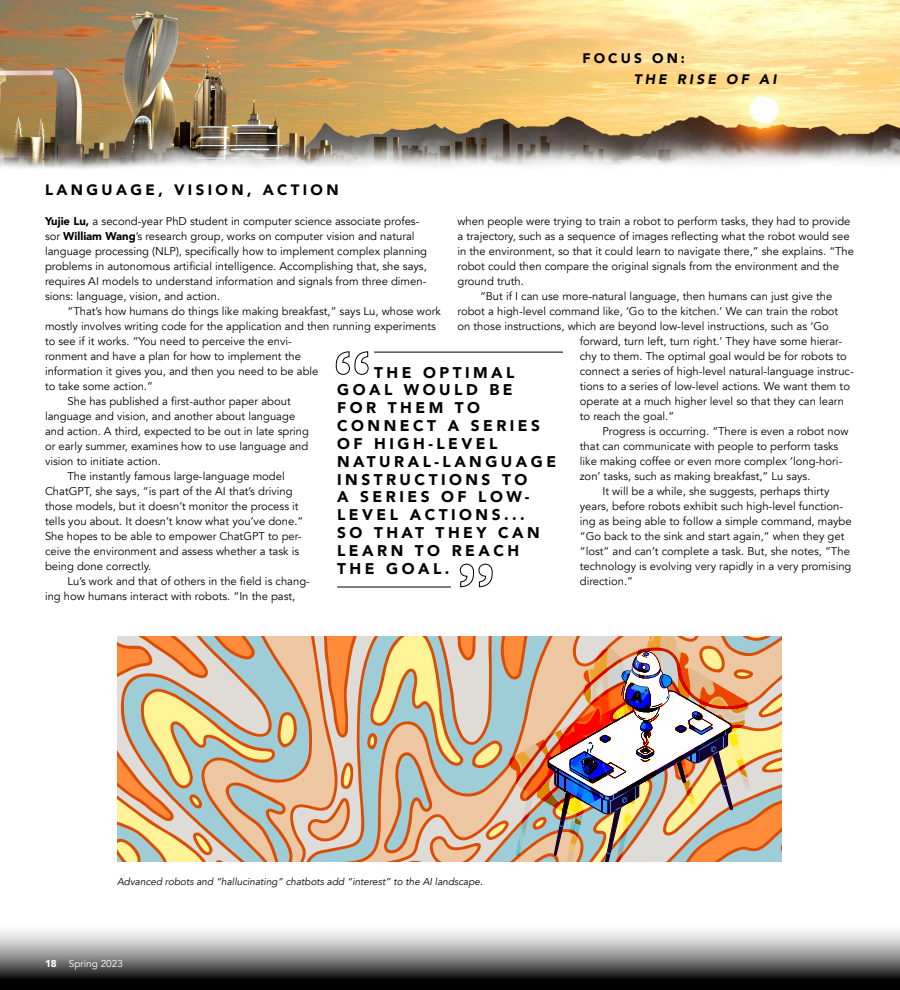
<style>
.page{position:relative;width:900px;height:990px;background:#fff}
.page>*{position:absolute;margin:0;border:0;box-sizing:border-box;transform-origin:0 0}
.t1{font:900 15.5px/17.9px "Avenir";letter-spacing:.225em;color:#000}
.t2{font:900 15px "Avenir";letter-spacing:.225em;color:#000}
.t3{font:italic 900 13.75px "Avenir";letter-spacing:.225em;color:#000}
.t4{font:900 13.75px "Avenir";letter-spacing:.225em;color:#000}
.t5{font:11.25px/15px "Avenir";color:#000}
.t6{font:italic 10px "Avenir";color:#000}
.t7{font:10px "Avenir";color:#fff}
.s1{font-weight:900}
</style>
<div class="page">
<img style="left:0;top:0;width:900px;height:169px">
<svg style="left:0;top:930px;width:900px;height:60px;background:#777"></svg>
<hr style="left:374px;top:352px;width:189px;height:1px;background:#000">
<hr style="left:337px;top:587px;width:114px;height:1px;background:#000">
<svg style="left:460px;top:563px;width:33px;height:25px"></svg>
<svg style="left:336px;top:351px;width:33px;height:24px"></svg>
<svg style="left:117px;top:636px;width:665px;height:225px;background:#d1b498"></svg>
<p class="t4" style="left:582px;top:46px;width:104px">FOCUS ON:</p>
<p class="t3" style="left:634px;top:68px;width:144px">THE RISE OF AI</p>
<h2 class="t2" style="left:45px;top:177px;width:295px">LANGUAGE, VISION, ACTION</h2>
<p class="t5" style="left:45px;top:214px;width:384px"><span class="s1">Yujie Lu,</span> a second-year PhD student in computer science associate profes&shy;sor <span class="s1">William Wang</span>’s research group, works on computer vision and natural language processing (NLP), specifically how to implement complex planning problems in autonomous artificial intelligence. Accomplishing that, she says, requires AI models to understand information and signals from three dimen&shy;sions: language, vision, and action.</p>
<p class="t5" style="left:68px;top:304px;width:375px">“That’s how humans do things like making breakfast,” says Lu, whose work</p>
<p class="t5" style="left:45px;top:319px;width:392px">mostly involves writing code for the application and then running experiments</p>
<p class="t5" style="left:45px;top:334px;width:248px">to see if it works. “You need to perceive the envi-</p>
<p class="t5" style="left:45px;top:349px;width:258px">ronment and have a plan for how to implement the</p>
<p class="t5" style="left:45px;top:364px;width:275px">information it gives you, and then you need to be able</p>
<p class="t5" style="left:45px;top:379px;width:109px">to take some action.”</p>
<p class="t5" style="left:68px;top:394px;width:225px">She has published a first-author paper about</p>
<p class="t5" style="left:45px;top:409px;width:252px">language and vision, and another about language</p>
<p class="t5" style="left:45px;top:424px;width:265px">and action. A third, expected to be out in late spring</p>
<p class="t5" style="left:45px;top:439px;width:265px">or early summer, examines how to use language and</p>
<p class="t5" style="left:45px;top:454px;width:117px">vision to initiate action.</p>
<p class="t5" style="left:68px;top:469px;width:219px">The instantly famous large-language model</p>
<p class="t5" style="left:45px;top:484px;width:249px">ChatGPT, she says, “is part of the AI that’s driving</p>
<p class="t5" style="left:45px;top:499px;width:255px">those models, but it doesn’t monitor the process it</p>
<p class="t5" style="left:45px;top:514px;width:260px">tells you about. It doesn’t know what you’ve done.”</p>
<p class="t5" style="left:45px;top:529px;width:258px">She hopes to be able to empower ChatGPT to per-</p>
<p class="t5" style="left:45px;top:544px;width:256px">ceive the environment and assess whether a task is</p>
<p class="t5" style="left:45px;top:559px;width:108px">being done correctly.</p>
<p class="t5" style="left:68px;top:574px;width:244px">Lu’s work and that of others in the field is chang-</p>
<p class="t5" style="left:45px;top:589px;width:252px">ing how humans interact with robots. “In the past,</p>
<p class="t5" style="left:458px;top:214px;width:395px">when people were trying to train a robot to perform tasks, they had to provide</p>
<p class="t5" style="left:458px;top:229px;width:394px">a trajectory, such as a sequence of images reflecting what the robot would see</p>
<p class="t5" style="left:458px;top:244px;width:398px">in the environment, so that it could learn to navigate there,” she explains. “The</p>
<p class="t5" style="left:458px;top:259px;width:383px">robot could then compare the original signals from the environment and the</p>
<p class="t5" style="left:458px;top:274px;width:68px">ground truth.</p>
<p class="t5" style="left:480px;top:289px;width:354px">“But if I can use more-natural language, then humans can just give the</p>
<p class="t5" style="left:458px;top:304px;width:382px">robot a high-level command like, ‘Go to the kitchen.’ We can train the robot</p>
<p class="t5" style="left:458px;top:319px;width:373px">on those instructions, which are beyond low-level instructions, such as ‘Go</p>
<p class="t5" style="left:580px;top:334px;width:264px">forward, turn left, turn right.’ They have some hierar-</p>
<p class="t5" style="left:580px;top:349px;width:269px">chy to them. The optimal goal would be for robots to</p>
<p class="t5" style="left:580px;top:364px;width:275px">connect a series of high-level natural-language instruc-</p>
<p class="t5" style="left:580px;top:379px;width:272px">tions to a series of low-level actions. We want them to</p>
<p class="t5" style="left:580px;top:394px;width:266px">operate at a much higher level so that they can learn</p>
<p class="t5" style="left:580px;top:409px;width:96px">to reach the goal.”</p>
<p class="t5" style="left:602px;top:424px;width:248px">Progress is occurring. “There is even a robot now</p>
<p class="t5" style="left:580px;top:439px;width:260px">that can communicate with people to perform tasks</p>
<p class="t5" style="left:580px;top:454px;width:264px">like making coffee or even more complex ‘long-hori-</p>
<p class="t5" style="left:580px;top:469px;width:232px">zon’ tasks, such as making breakfast,” Lu says.</p>
<p class="t5" style="left:602px;top:484px;width:229px">It will be a while, she suggests, perhaps thirty</p>
<p class="t5" style="left:580px;top:499px;width:265px">years, before robots exhibit such high-level function-</p>
<p class="t5" style="left:580px;top:514px;width:273px">ing as being able to follow a simple command, maybe</p>
<p class="t5" style="left:580px;top:529px;width:266px">“Go back to the sink and start again,” when they get</p>
<p class="t5" style="left:580px;top:544px;width:272px">“lost” and can’t complete a task. But, she notes, “The</p>
<p class="t5" style="left:580px;top:559px;width:273px">technology is evolving very rapidly in a very promising</p>
<p class="t5" style="left:580px;top:574px;width:55px">direction.”</p>
<h1 class="t1" style="left:337px;top:363px;width:221px;text-indent:37px">THE OPTIMAL<br>GOAL WOULD BE<br>FOR THEM TO<br>CONNECT A SERIES<br>OF HIGH-LEVEL<br>NATURAL-LANGUAGE<br>INSTRUCTIONS TO<br>A SERIES OF LOW-<br>LEVEL ACTIONS...<br>SO THAT THEY CAN<br>LEARN TO REACH<br>THE GOAL.</h1>
<p class="t6" style="left:117px;top:875px;width:367px">Advanced robots and “hallucinating” chatbots add “interest” to the AI landscape.</p>
<p class="t7" style="left:45px;top:958px;width:79px"><span class="s1">18</span> Spring 2023</p>
</div>
